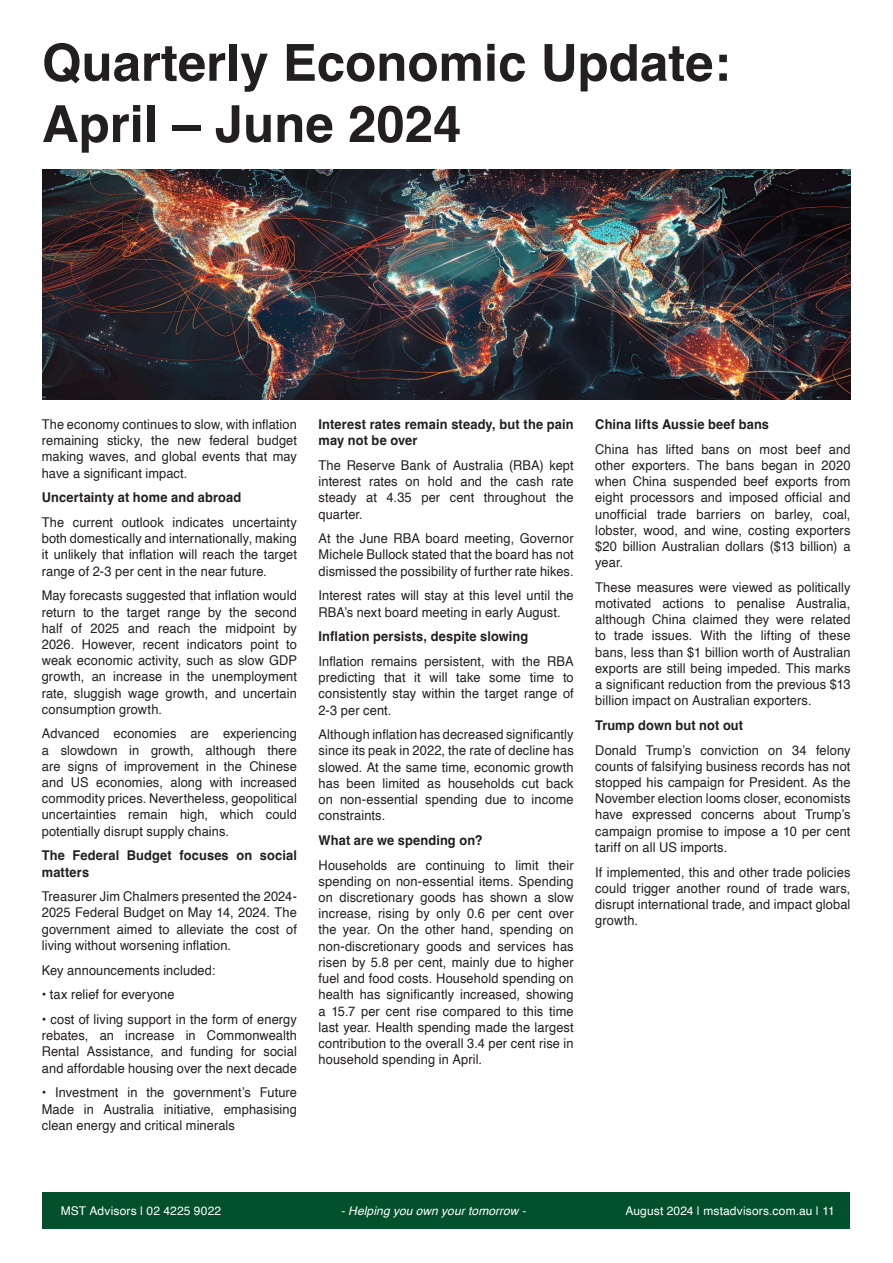
<style>
.page{position:relative;width:893px;height:1263px;background:#fff}
.page>*{position:absolute;margin:0;border:0;box-sizing:border-box;transform-origin:0 0}
._42_Header_gray_Bitter{font:700 51px/61.2px "Helvetica";color:#231f20}
._8_Content_gray_Source_Sans_Pro{font:13.5px/16.2px "Helvetica";letter-spacing:.01em;color:#231f20;text-align:justify;scale:.95 1}
._8_Content_gray_Source_Sans_Pro-2{font:700 13.5px/16.2px "Helvetica";letter-spacing:.01em;color:#231f20;scale:.95 1}
._9_Content_gray_Source_Sans_Pro{font:12px "Helvetica";letter-spacing:.01em;color:#fff}
._9_Content_gray_Source_Sans_Pro-2{font:italic 12px "Helvetica";letter-spacing:.01em;color:#fff}
</style>
<div class="page">
<div style="left:43px;top:1193px;width:807px;height:36px;background:#03502c"></div>
<img style="left:43px;top:170px;width:807px;height:230px">
<p class="_42_Header_gray_Bitter" style="left:42px;top:38px;width:690px">Quarterly Economic Update:<br>April – June 2024</p>
<p class="_8_Content_gray_Source_Sans_Pro" style="left:42px;top:417px;width:270px">The economy continues to slow, with inflation remaining sticky, the new federal budget making waves, and global events that may have a significant impact.</p>
<p class="_8_Content_gray_Source_Sans_Pro-2" style="left:42px;top:491px;width:212px">Uncertainty at home and abroad</p>
<p class="_8_Content_gray_Source_Sans_Pro" style="left:42px;top:515px;width:270px">The current outlook indicates uncertainty both domestically and internationally, making it unlikely that inflation will reach the target range of 2-3 per cent in the near future.</p>
<p class="_8_Content_gray_Source_Sans_Pro" style="left:42px;top:588px;width:270px">May forecasts suggested that inflation would return to the target range by the second half of 2025 and reach the midpoint by 2026. However, recent indicators point to weak economic activity, such as slow GDP growth, an increase in the unemployment rate, sluggish wage growth, and uncertain consumption growth.</p>
<p class="_8_Content_gray_Source_Sans_Pro" style="left:42px;top:726px;width:270px">Advanced economies are experiencing a slowdown in growth, although there are signs of improvement in the Chinese and US economies, along with increased commodity prices. Nevertheless, geopolitical uncertainties remain high, which could potentially disrupt supply chains.</p>
<p class="_8_Content_gray_Source_Sans_Pro-2" style="left:42px;top:849px;width:270px">The Federal Budget focuses on social matters</p>
<p class="_8_Content_gray_Source_Sans_Pro" style="left:42px;top:889px;width:270px">Treasurer Jim Chalmers presented the 2024- 2025 Federal Budget on May 14, 2024. The government aimed to alleviate the cost of living without worsening inflation.</p>
<p class="_8_Content_gray_Source_Sans_Pro" style="left:42px;top:962px;width:184px">Key announcements included:</p>
<p class="_8_Content_gray_Source_Sans_Pro" style="left:42px;top:987px;width:141px">• tax relief for everyone</p>
<p class="_8_Content_gray_Source_Sans_Pro" style="left:42px;top:1011px;width:270px">• cost of living support in the form of energy rebates, an increase in Commonwealth Rental Assistance, and funding for social and affordable housing over the next decade</p>
<p class="_8_Content_gray_Source_Sans_Pro" style="left:42px;top:1085px;width:270px">• Investment in the government’s Future Made in Australia initiative, emphasising clean energy and critical minerals</p>
<p class="_8_Content_gray_Source_Sans_Pro-2" style="left:319px;top:418px;width:270px">Interest rates remain steady, but the pain may not be over</p>
<p class="_8_Content_gray_Source_Sans_Pro" style="left:319px;top:457px;width:270px">The Reserve Bank of Australia (RBA) kept interest rates on hold and the cash rate steady at 4.35 per cent throughout the quarter.</p>
<p class="_8_Content_gray_Source_Sans_Pro" style="left:319px;top:531px;width:270px">At the June RBA board meeting, Governor Michele Bullock stated that the board has not dismissed the possibility of further rate hikes.</p>
<p class="_8_Content_gray_Source_Sans_Pro" style="left:319px;top:588px;width:270px">Interest rates will stay at this level until the<br>RBA’s next board meeting in early August.</p>
<p class="_8_Content_gray_Source_Sans_Pro-2" style="left:319px;top:630px;width:222px">Inflation persists, despite slowing</p>
<p class="_8_Content_gray_Source_Sans_Pro" style="left:319px;top:653px;width:270px">Inflation remains persistent, with the RBA predicting that it will take some time to consistently stay within the target range of 2-3 per cent.</p>
<p class="_8_Content_gray_Source_Sans_Pro" style="left:319px;top:727px;width:270px">Although inflation has decreased significantly since its peak in 2022, the rate of decline has slowed. At the same time, economic growth has been limited as households cut back on non-essential spending due to income constraints.</p>
<p class="_8_Content_gray_Source_Sans_Pro-2" style="left:319px;top:834px;width:174px">What are we spending on?</p>
<p class="_8_Content_gray_Source_Sans_Pro" style="left:319px;top:857px;width:270px">Households are continuing to limit their spending on non-essential items. Spending on discretionary goods has shown a slow increase, rising by only 0.6 per cent over the year. On the other hand, spending on non-discretionary goods and services has risen by 5.8 per cent, mainly due to higher fuel and food costs. Household spending on health has significantly increased, showing a 15.7 per cent rise compared to this time last year. Health spending made the largest contribution to the overall 3.4 per cent rise in household spending in April.</p>
<p class="_8_Content_gray_Source_Sans_Pro-2" style="left:595px;top:418px;width:184px">China lifts Aussie beef bans</p>
<p class="_8_Content_gray_Source_Sans_Pro" style="left:595px;top:441px;width:270px">China has lifted bans on most beef and other exporters. The bans began in 2020 when China suspended beef exports from eight processors and imposed official and unofficial trade barriers on barley, coal, lobster, wood, and wine, costing exporters $20 billion Australian dollars ($13 billion) a year.</p>
<p class="_8_Content_gray_Source_Sans_Pro" style="left:595px;top:579px;width:270px">These measures were viewed as politically motivated actions to penalise Australia, although China claimed they were related to trade issues. With the lifting of these bans, less than $1 billion worth of Australian exports are still being impeded. This marks a significant reduction from the previous $13 billion impact on Australian exporters.</p>
<p class="_8_Content_gray_Source_Sans_Pro-2" style="left:595px;top:719px;width:157px">Trump down but not out</p>
<p class="_8_Content_gray_Source_Sans_Pro" style="left:595px;top:742px;width:270px">Donald Trump’s conviction on 34 felony counts of falsifying business records has not stopped his campaign for President. As the November election looms closer, economists have expressed concerns about Trump’s campaign promise to impose a 10 per cent tariff on all US imports.</p>
<p class="_8_Content_gray_Source_Sans_Pro" style="left:595px;top:864px;width:270px">If implemented, this and other trade policies could trigger another round of trade wars, disrupt international trade, and impact global growth.</p>
<p class="_9_Content_gray_Source_Sans_Pro" style="left:61px;top:1202px;width:162px">MST Advisors | 02 4225 9022</p>
<p class="_9_Content_gray_Source_Sans_Pro-2" style="left:341px;top:1202px;width:186px">- Helping you own your tomorrow -</p>
<p class="_9_Content_gray_Source_Sans_Pro" style="left:625px;top:1202px;width:211px">August 2024 | mstadvisors.com.au | 11</p>
</div>
